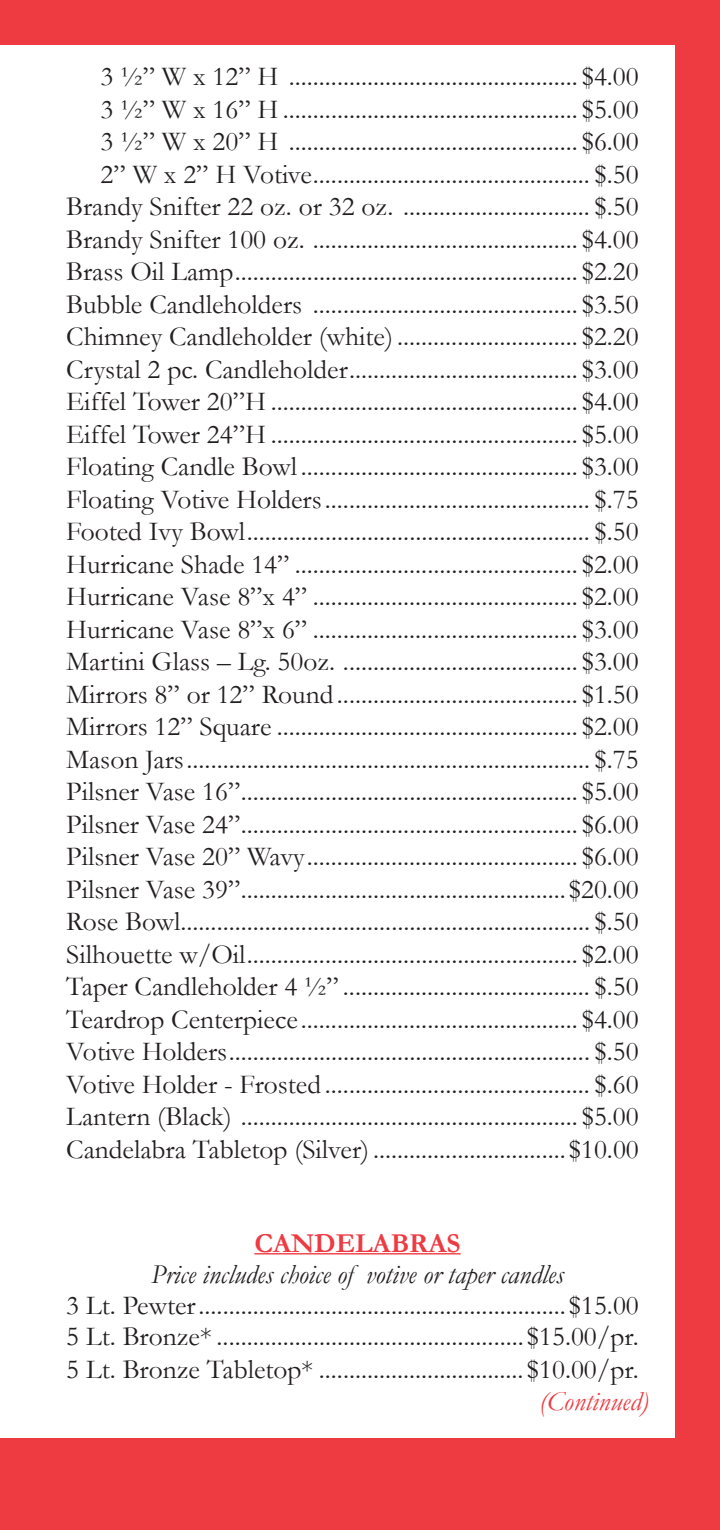
<style>
.page{position:relative;width:720px;height:1530px;background:#ee3a41}
.page>*{position:absolute;margin:0;border:0;box-sizing:border-box;transform-origin:0 0}
.t1{font:27.5px "Garamond";color:#231f20}
.t2{font:italic 27.5px "Garamond";color:#231f20}
.t3{font:700 27.5px "Garamond";color:#ee3a41}
.t4{font:italic 27.5px "Garamond";color:#ee3a41}
</style>
<div class="page">
<div style="left:0;top:45px;width:675px;height:1393px;background:#fff"></div>
<hr style="left:254px;top:1253px;width:207px;height:1px;background:#ee3a41">
<p class="t1" style="left:101px;top:60px;width:540px">3 ½” W x 12” H ................................................ $4.00</p>
<p class="t1" style="left:101px;top:93px;width:540px">3 ½” W x 16” H ................................................. $5.00</p>
<p class="t1" style="left:101px;top:125px;width:540px">3 ½” W x 20” H ................................................ $6.00</p>
<p class="t1" style="left:101px;top:158px;width:540px">2” W x 2” H Votive.............................................. $.50</p>
<p class="t1" style="left:66px;top:190px;width:574px">Brandy Snifter 22 oz. or 32 oz. ............................... $.50</p>
<p class="t1" style="left:66px;top:223px;width:574px">Brandy Snifter 100 oz. ............................................ $4.00</p>
<p class="t1" style="left:66px;top:255px;width:574px">Brass Oil Lamp......................................................... $2.20</p>
<p class="t1" style="left:66px;top:288px;width:574px">Bubble Candleholders ............................................ $3.50</p>
<p class="t1" style="left:66px;top:320px;width:574px">Chimney Candleholder (white) .............................. $2.20</p>
<p class="t1" style="left:66px;top:353px;width:574px">Crystal 2 pc. Candleholder...................................... $3.00</p>
<p class="t1" style="left:66px;top:385px;width:574px">Eiffel Tower 20”H ................................................... $4.00</p>
<p class="t1" style="left:66px;top:418px;width:574px">Eiffel Tower 24”H ................................................... $5.00</p>
<p class="t1" style="left:66px;top:450px;width:574px">Floating Candle Bowl .............................................. $3.00</p>
<p class="t1" style="left:66px;top:483px;width:574px">Floating Votive Holders............................................ $.75</p>
<p class="t1" style="left:66px;top:515px;width:574px">Footed Ivy Bowl......................................................... $.50</p>
<p class="t1" style="left:66px;top:548px;width:574px">Hurricane Shade 14” ............................................... $2.00</p>
<p class="t1" style="left:66px;top:580px;width:574px">Hurricane Vase 8”x 4” ............................................ $2.00</p>
<p class="t1" style="left:66px;top:613px;width:574px">Hurricane Vase 8”x 6” ............................................ $3.00</p>
<p class="t1" style="left:66px;top:645px;width:574px">Martini Glass – Lg. 50oz. ....................................... $3.00</p>
<p class="t1" style="left:66px;top:678px;width:574px">Mirrors 8” or 12” Round ........................................ $1.50</p>
<p class="t1" style="left:66px;top:710px;width:574px">Mirrors 12” Square .................................................. $2.00</p>
<p class="t1" style="left:66px;top:743px;width:574px">Mason Jars................................................................... $.75</p>
<p class="t1" style="left:66px;top:775px;width:574px">Pilsner Vase 16”........................................................ $5.00</p>
<p class="t1" style="left:66px;top:808px;width:574px">Pilsner Vase 24”........................................................ $6.00</p>
<p class="t1" style="left:66px;top:840px;width:574px">Pilsner Vase 20” Wavy............................................. $6.00</p>
<p class="t1" style="left:66px;top:873px;width:574px">Pilsner Vase 39”......................................................$20.00</p>
<p class="t1" style="left:66px;top:905px;width:574px">Rose Bowl.................................................................... $.50</p>
<p class="t1" style="left:66px;top:938px;width:574px">Silhouette w/Oil....................................................... $2.00</p>
<p class="t1" style="left:66px;top:970px;width:574px">Taper Candleholder 4 ½” ......................................... $.50</p>
<p class="t1" style="left:66px;top:1003px;width:574px">Teardrop Centerpiece.............................................. $4.00</p>
<p class="t1" style="left:66px;top:1035px;width:574px">Votive Holders............................................................ $.50</p>
<p class="t1" style="left:66px;top:1068px;width:574px">Votive Holder - Frosted ............................................ $.60</p>
<p class="t1" style="left:66px;top:1100px;width:574px">Lantern (Black) ........................................................ $5.00</p>
<p class="t1" style="left:66px;top:1133px;width:574px">Candelabra Tabletop (Silver)................................ $10.00</p>
<p class="t3" style="left:254px;top:1227px;width:208px">CANDELABRAS</p>
<p class="t2" style="left:151px;top:1258px;width:415px">Price includes choice of votive or taper candles</p>
<p class="t1" style="left:66px;top:1289px;width:574px">3 Lt. Pewter.............................................................$15.00</p>
<p class="t1" style="left:66px;top:1320px;width:574px">5 Lt. Bronze* ................................................... $15.00/pr.</p>
<p class="t1" style="left:66px;top:1353px;width:574px">5 Lt. Bronze Tabletop* .................................. $10.00/pr.</p>
<p class="t4" style="left:539px;top:1385px;width:111px">(Continued)</p>
</div>
